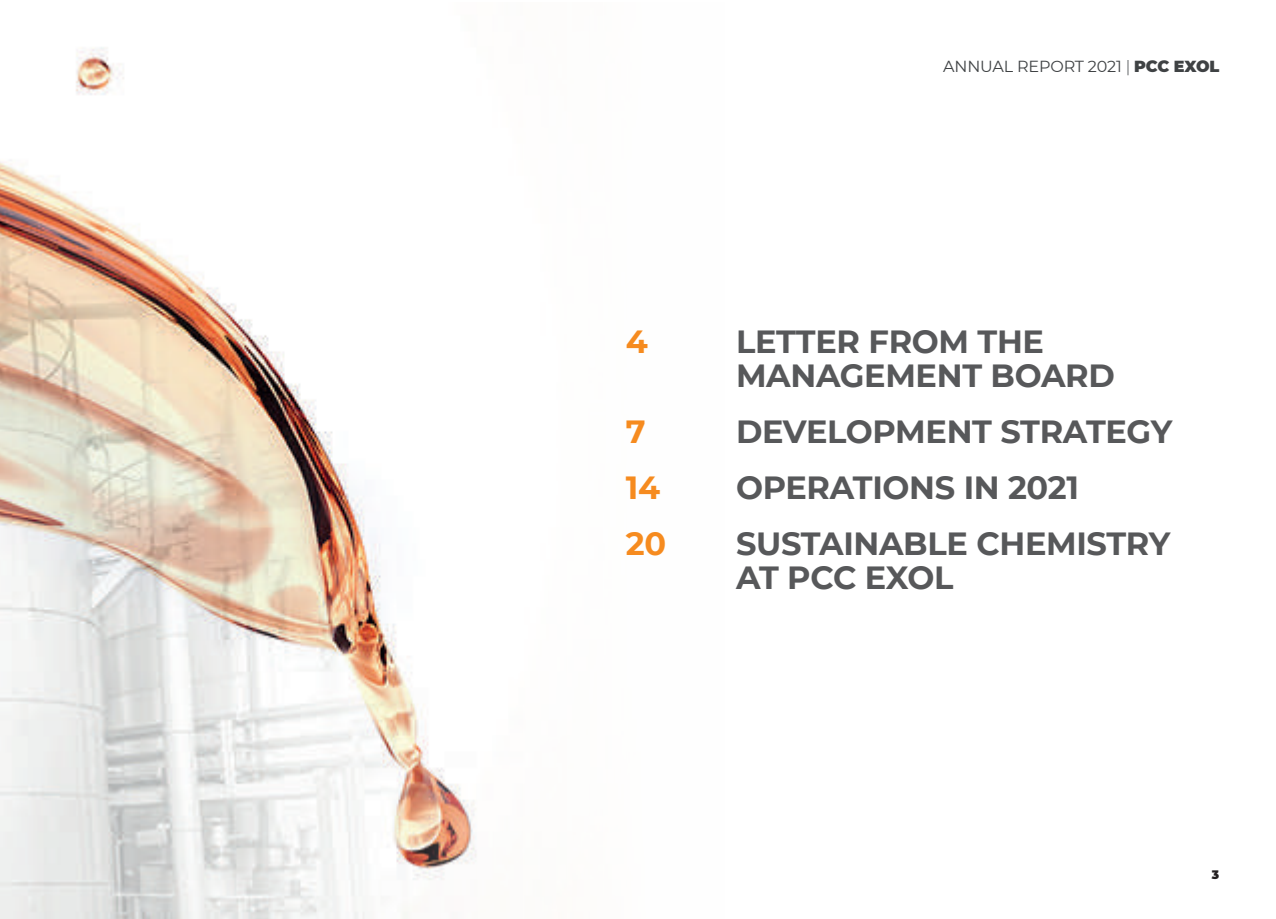
<style>
.page{position:relative;width:1276px;height:919px;background:#fff}
.page>*{position:absolute;margin:0;border:0;box-sizing:border-box;transform-origin:0 0}
.t1{font:700 32px/34px "Montserrat";letter-spacing:-.01em;color:#57585a}
.t2{font:700 32px "Montserrat";color:#f68b1f}
.t3{font:16px "Montserrat";letter-spacing:-.01em;color:#3f4244}
.t4{font:900 12px "Montserrat";color:#231f20}
.s1{font-weight:300}
.s2{font-weight:900}
</style>
<div class="page">
<img style="left:0;top:47px;width:477px;height:871px">
<p class="t3" style="left:943px;top:55px;width:277px">ANNUAL REPORT 2021 <span class="s1">|</span> <span class="s2">PCC EXOL</span></p>
<p class="t2" style="left:626px;top:318px;width:24px">4</p>
<p class="t1" style="left:736px;top:323px;width:380px">LETTER FROM THE<br>MANAGEMENT BOARD</p>
<p class="t2" style="left:626px;top:408px;width:21px">7</p>
<p class="t1" style="left:736px;top:413px;width:438px">DEVELOPMENT STRATEGY</p>
<p class="t2" style="left:626px;top:464px;width:36px">14</p>
<p class="t1" style="left:736px;top:469px;width:344px">OPERATIONS IN 2021</p>
<p class="t2" style="left:626px;top:520px;width:42px">20</p>
<p class="t1" style="left:736px;top:525px;width:436px">SUSTAINABLE CHEMISTRY<br>AT PCC EXOL</p>
<p class="t4" style="left:1212px;top:865px;width:9px">3</p>
</div>
